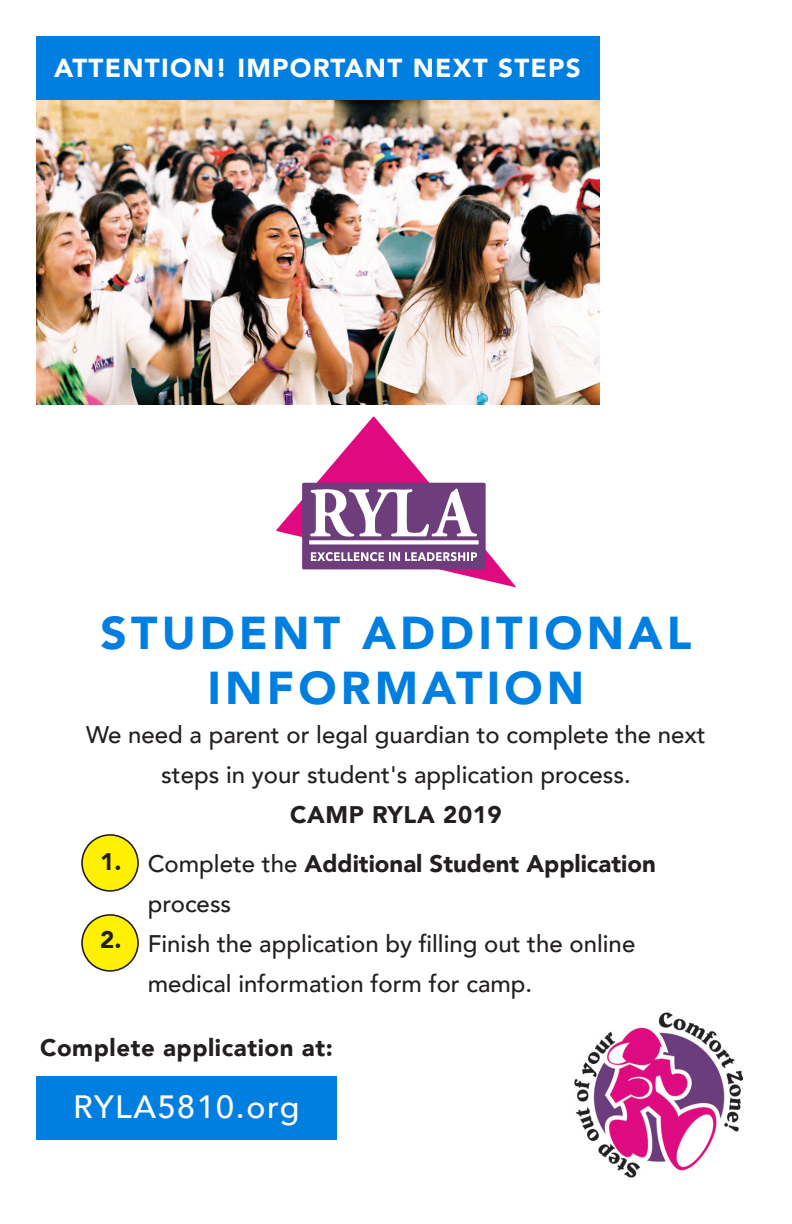
<style>
.page{position:relative;width:792px;height:1224px;background:#fff}
.page>*{position:absolute;margin:0;border:0;box-sizing:border-box;transform-origin:0 0}
.t1{font:900 46px/55.2px "Avenir";letter-spacing:.09em;color:#007fe1;text-align:center}
.t2{font:500 32.2px "Avenir";letter-spacing:.05em;color:#fff}
.t3{font:900 26px "Avenir";letter-spacing:.05em;color:#fff}
.t4{font:500 24px/40px "Avenir";color:#231f20;text-align:center}
.t5{font:900 24px/40px "Avenir";letter-spacing:.015em;color:#231f20}
.s1{font-weight:500}
</style>
<div class="page">
<div style="left:36px;top:1076px;width:301px;height:63px;background:#007fe1"></div>
<img style="left:36px;top:99px;width:563px;height:306px">
<svg style="left:276px;top:416px;width:240px;height:171px"></svg>
<div style="left:303px;top:484px;width:181px;height:84px;background:#6d3d7c"></div>
<div style="left:302px;top:483px;width:184px;height:86px;border:3px solid #6d3d7c"></div>
<svg style="left:400px;top:465px;width:6px;height:8px"></svg>
<svg style="left:309px;top:488px;width:170px;height:57px"></svg>
<svg style="left:311px;top:552px;width:166px;height:9px"></svg>
<div style="left:82px;top:835px;width:56px;height:56px;background:#fff101;border-radius:50%"></div>
<div style="left:81px;top:834px;width:58px;height:58px;border:2px solid #231f20;border-radius:50%"></div>
<img style="left:574px;top:1012px;width:168px;height:166px">
<div style="left:36px;top:36px;width:563px;height:63px;background:#007fe1"></div>
<div style="left:82px;top:915px;width:56px;height:56px;background:#fff101;border-radius:50%"></div>
<div style="left:81px;top:914px;width:58px;height:58px;border:2px solid #231f20;border-radius:50%"></div>
<p class="t3" style="left:54px;top:46px;width:528px">ATTENTION! IMPORTANT NEXT STEPS</p>
<p class="t1" style="left:101px;top:604px;width:592px">STUDENT ADDITIONAL<br>INFORMATION</p>
<p class="t4" style="left:86px;top:714px;width:621px">We need a parent or legal guardian to complete the next steps in your student's application process.</p>
<p class="t5" style="left:290px;top:794px;width:213px">CAMP RYLA 2019</p>
<p class="t5" style="left:100px;top:841px;width:23px">1.</p>
<p class="t5" style="left:100px;top:919px;width:23px">2.</p>
<p class="t5" style="left:148px;top:843px;width:510px"><span class="s1">Complete the</span> Additional Student Application <span class="s1">process</span></p>
<p class="t4" style="left:148px;top:923px;width:489px;text-align:left">Finish the application by filling out the online medical information form for camp.</p>
<p class="t5" style="left:40px;top:1028px;width:294px">Complete application at:</p>
<p class="t2" style="left:73px;top:1079px;width:228px">RYLA5810.org</p>
</div>
